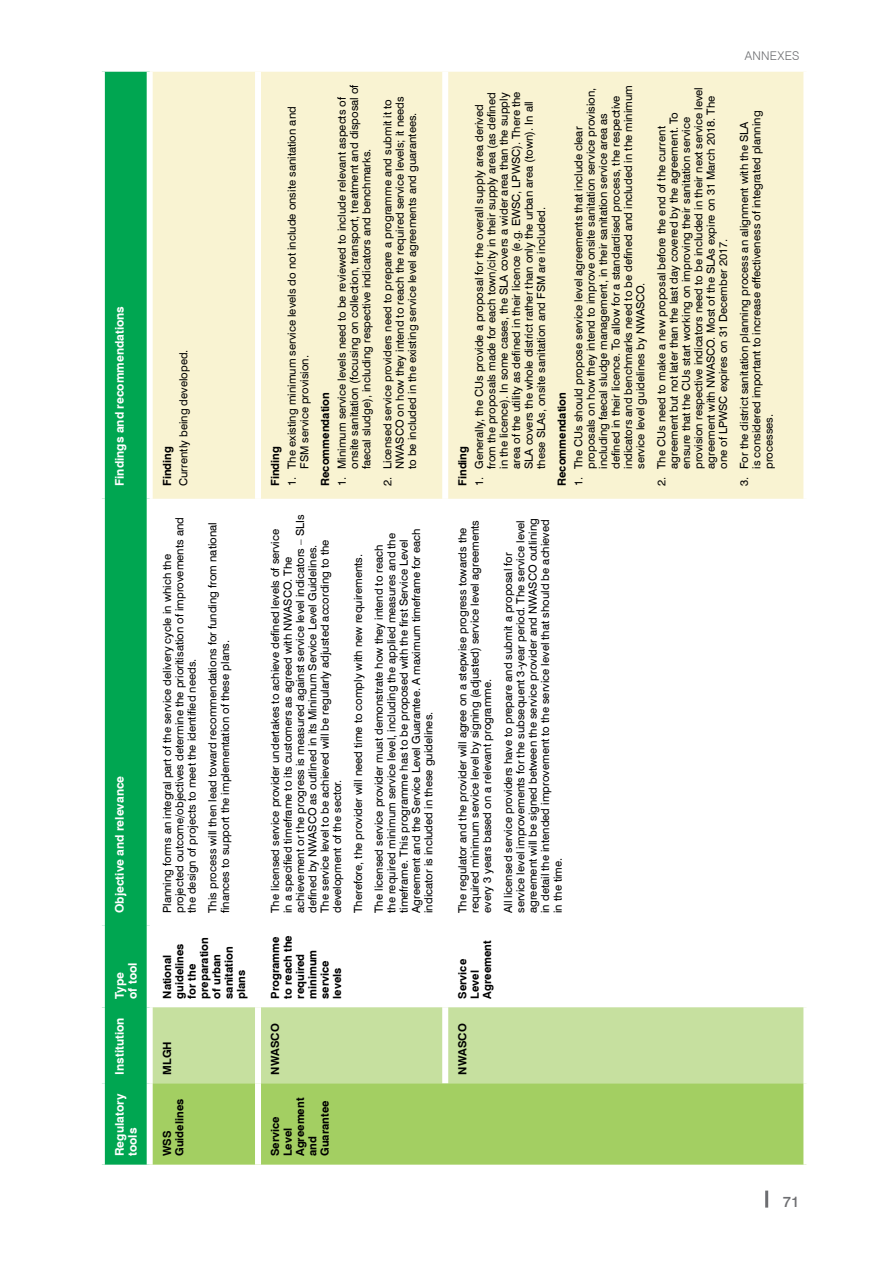
<style>
.page{position:relative;width:893px;height:1263px;background:#fff}
.page>*{position:absolute;margin:0;border:0;box-sizing:border-box;transform-origin:0 0}
.t1{font:500 15px "Swiss 721 BT";color:#6d6e71}
.t2{font:700 12px/13.2px "Swiss 721 BT";color:#fff}
.t3{font:300 12px "Swiss 721 BT";letter-spacing:.02em;color:#6d6e71}
.t4{font:11.25px/12.3px "Swiss 721 BT";color:#000}
.t5{font:700 11.25px/12.5px "Swiss 721 BT";color:#000}
.s1{font-weight:700}
</style>
<div class="page">
<hr style="left:765px;top:1190px;width:3px;height:17px;background:#6d6e71">
<div style="left:105px;top:72px;width:42px;height:1093px;background:#00a651"></div>
<div style="left:153px;top:1083px;width:650px;height:82px;background:#a3cf62"></div>
<div style="left:153px;top:1007px;width:650px;height:76px;background:#c6e09f"></div>
<div style="left:153px;top:72px;width:650px;height:427px;background:#f9f3d2"></div>
<div style="left:255px;top:1083px;width:6px;height:82px;background:#fff"></div>
<div style="left:255px;top:1007px;width:6px;height:76px;background:#fff"></div>
<div style="left:255px;top:72px;width:6px;height:427px;background:#fff"></div>
<div style="left:442px;top:1007px;width:6px;height:76px;background:#fff"></div>
<div style="left:442px;top:72px;width:6px;height:427px;background:#fff"></div>
<p class="t2" style="left:113px;top:486px;width:182px;rotate:-90deg">Findings and recommendations</p>
<p class="t2" style="left:113px;top:913px;width:139px;rotate:-90deg">Objective and relevance</p>
<p class="t2" style="left:113px;top:999px;width:38px;rotate:-90deg">Type of tool</p>
<p class="t2" style="left:113px;top:1075px;width:58px;rotate:-90deg">Institution</p>
<p class="t2" style="left:113px;top:1156px;width:64px;rotate:-90deg">Regulatory tools</p>
<p class="t4" style="left:159px;top:486px;width:138px;line-height:16.6px;rotate:-90deg"><span class="s1">Finding<br></span>Currently being developed.</p>
<p class="t4" style="left:161px;top:913px;width:397px;rotate:-90deg">Planning forms an integral part of the service delivery cycle in which the projected outcome/objectives determine the prioritisation of improvements and the design of projects to meet the identified needs.</p>
<p class="t4" style="left:206px;top:913px;width:392px;rotate:-90deg">This process will then lead toward recommendations for funding from national finances to support the implementation of these plans.</p>
<p class="t5" style="left:161px;top:999px;width:63px;rotate:-90deg">National guidelines for the preparation of urban sanitation plans</p>
<p class="t5" style="left:161px;top:1075px;width:35px;rotate:-90deg">MLGH</p>
<p class="t5" style="left:161px;top:1156px;width:59px;rotate:-90deg">WSS<br>Guidelines</p>
<p class="t4" style="left:286px;top:469px;width:364px;text-indent:-17px;rotate:-90deg">1. The existing minimum service levels do not include onsite sanitation and<br>FSM service provision.</p>
<p class="t5" style="left:269px;top:486px;width:42px;rotate:-90deg">Finding</p>
<p class="t5" style="left:319px;top:486px;width:95px;rotate:-90deg">Recommendation</p>
<p class="t4" style="left:336px;top:469px;width:386px;text-indent:-17px;rotate:-90deg">1. Minimum service levels need to be reviewed to include relevant aspects of onsite sanitation (focusing on collection, transport, treatment and disposal of faecal sludge), including respective indicators and benchmarks.</p>
<p class="t4" style="left:381px;top:469px;width:374px;text-indent:-17px;rotate:-90deg">2. Licensed service providers need to prepare a programme and submit it to<br>NWASCO on how they intend to reach the required service levels; it needs to be included in the existing service level agreements and guarantees.</p>
<p class="t4" style="left:269px;top:913px;width:400px;rotate:-90deg">The licensed service provider undertakes to achieve defined levels of service<br>in a specified timeframe to its customers as agreed with NWASCO. The achievement or the progress is measured against service level indicators – SLIs defined by NWASCO as outlined in its Minimum Service Level Guidelines.<br>The service level to be achieved will be regularly adjusted according to the development of the sector.</p>
<p class="t5" style="left:269px;top:999px;width:65px;rotate:-90deg">Programme to reach the required minimum service levels</p>
<p class="t5" style="left:269px;top:1075px;width:53px;rotate:-90deg">NWASCO</p>
<p class="t5" style="left:269px;top:1156px;width:60px;rotate:-90deg">Service<br>Level<br>Agreement and<br>Guarantee</p>
<p class="t4" style="left:385px;top:913px;width:386px;rotate:-90deg">the required minimum service level, including the applied measures and the timeframe. This programme has to be proposed with the first Service Level Agreement and the Service Level Guarantee. A maximum timeframe for each indicator is included in these guidelines.</p>
<p class="t4" style="left:348px;top:913px;width:370px;line-height:20.9px;rotate:-90deg">Therefore, the provider will need time to comply with new requirements.<br>The licensed service provider must demonstrate how they intend to reach</p>
<p class="t4" style="left:473px;top:469px;width:379px;text-indent:-17px;rotate:-90deg">1. Generally, the CUs provide a proposal for the overall supply area derived from the proposals made for each town/city in their supply area (as defined in the licence). In some cases, the SLA covers a wider area than the supply area of the utility as defined in their licence (e.g. EWSC, LPWSC). There the SLA covers the whole district rather than only the urban area (town). In all these SLAs, onsite sanitation and FSM are included.</p>
<p class="t5" style="left:456px;top:486px;width:42px;rotate:-90deg">Finding</p>
<p class="t5" style="left:556px;top:486px;width:95px;rotate:-90deg">Recommendation</p>
<p class="t4" style="left:572px;top:469px;width:385px;text-indent:-17px;rotate:-90deg">1. The CUs should propose service level agreements that include clear proposals on how they intend to improve onsite sanitation service provision, including faecal sludge management, in their sanitation service area as defined in their licence. To allow for a standardised process, the respective indicators and benchmarks need to be defined and included in the minimum service level guidelines by NWASCO.</p>
<p class="t4" style="left:655px;top:469px;width:383px;text-indent:-17px;rotate:-90deg">2. The CUs need to make a new proposal before the end of the current agreement but not later than the last day covered by the agreement. To ensure that the CUs start working on improving their sanitation service provision respective indicators need to be included in their next service level agreement with NWASCO. Most of the SLAs expire on 31 March 2018. The one of LPWSC expires on 31 December 2017.</p>
<p class="t3" style="left:745px;top:49px;width:56px">ANNEXES</p>
<p class="t4" style="left:738px;top:469px;width:360px;text-indent:-17px;rotate:-90deg">3. For the district sanitation planning process an alignment with the SLA<br>is considered important to increase effectiveness of integrated planning processes.</p>
<p class="t4" style="left:456px;top:913px;width:394px;rotate:-90deg">The regulator and the provider will agree on a stepwise progress towards the required minimum service level by signing (adjusted) service level agreements every 3 years based on a relevant programme.</p>
<p class="t4" style="left:502px;top:913px;width:396px;rotate:-90deg">All licensed service providers have to prepare and submit a proposal for service level improvements for the subsequent 3-year period. The service level agreement will be signed between the service provider and NWASCO outlining in detail the intended improvement to the service level that should be achieved in the time.</p>
<p class="t5" style="left:456px;top:999px;width:60px;rotate:-90deg">Service<br>Level<br>Agreement</p>
<p class="t5" style="left:456px;top:1075px;width:53px;rotate:-90deg">NWASCO</p>
<p class="t1" style="left:783px;top:1193px;width:18px">71</p>
</div>
